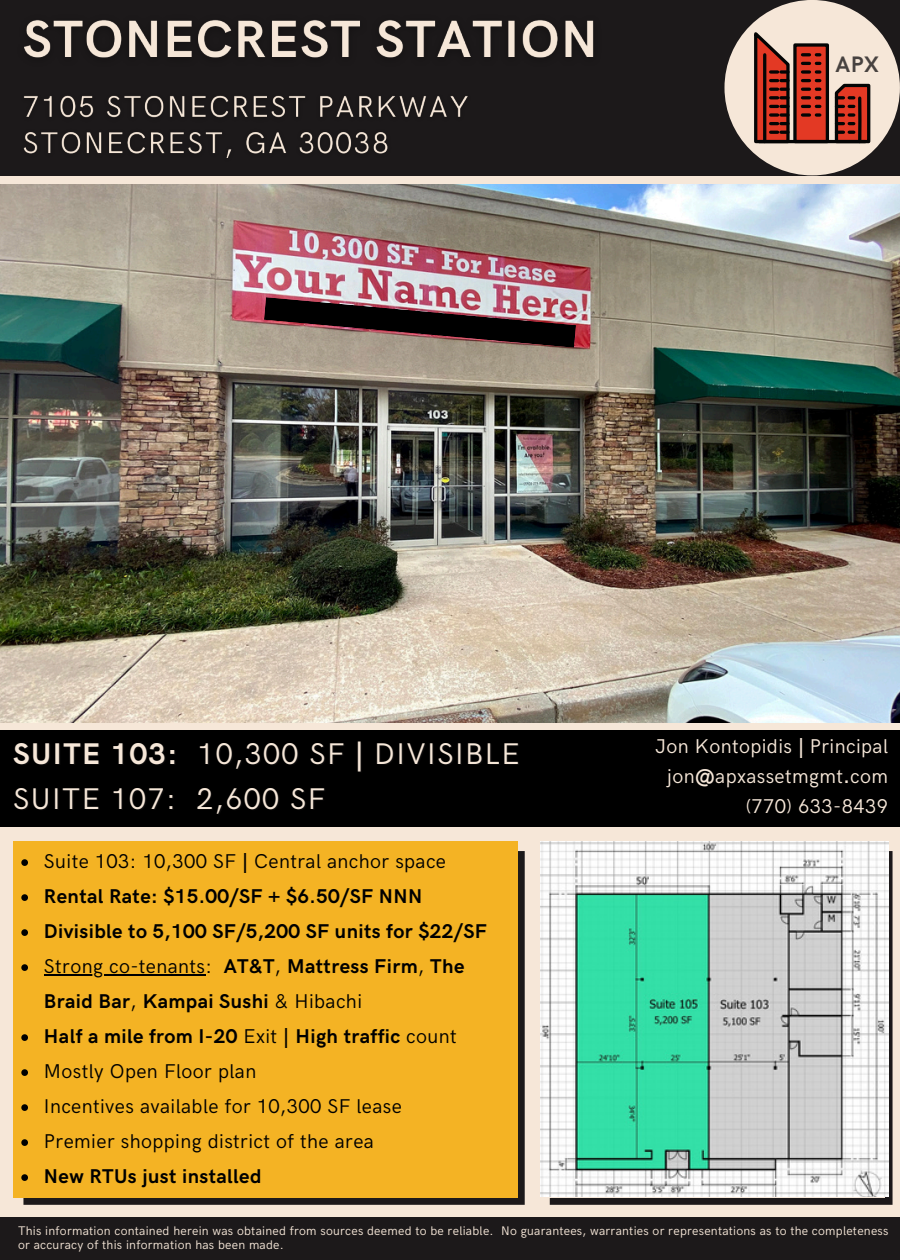
<style>
.page{position:relative;width:900px;height:1260px;background:#f6e7d8}
.page>*{position:absolute;margin:0;border:0;box-sizing:border-box;transform-origin:0 0}
.t1{font:30px "HK Grotesk";letter-spacing:.05em;color:#f6e7d8}
.t2{font:700 30px "HK Grotesk";letter-spacing:.05em;color:#f6e7d8}
.t3{font:700 22.5px "HK Grotesk";color:#1c191a}
.t4{font:20px/35px "HK Grotesk";letter-spacing:.02em;color:#000}
.t5{font:700 20px/35px "HK Grotesk";letter-spacing:.02em;color:#000}
.t6{font:20px/30px "HK Grotesk";letter-spacing:.02em;color:#f6e7d8;text-align:right}
.t7{font:12.5px/14.5px "HK Grotesk";letter-spacing:.02em;color:#f6e7d8}
.s1{font-weight:700}
.s2{font-weight:400}
</style>
<div class="page">
<img style="left:0;top:185px;width:900px;height:538px">
<svg style="left:21px;top:848px;width:504px;height:357px;background:#3d3221"></svg>
<div style="left:13px;top:841px;width:504px;height:356px;background:#f4b324"></div>
<div style="left:0;top:1218px;width:900px;height:42px;background:#1c191a"></div>
<div style="left:0;top:730px;width:900px;height:97px;background:#000"></div>
<div style="left:0;top:0;width:900px;height:175px;background:#1c191a"></div>
<div style="left:725px;top:0;width:175px;height:175px;background:#f6e7d8;border-radius:50%"></div>
<div style="left:795px;top:45px;width:32px;height:97px;background:#e33924"></div>
<div style="left:793px;top:43px;width:36px;height:100px;border:3px solid #040505"></div>
<svg style="left:803px;top:53px;width:6px;height:3px"></svg>
<svg style="left:803px;top:62px;width:6px;height:20px"></svg>
<svg style="left:803px;top:88px;width:6px;height:11px"></svg>
<svg style="left:803px;top:105px;width:6px;height:12px"></svg>
<svg style="left:816px;top:53px;width:4px;height:3px"></svg>
<svg style="left:816px;top:62px;width:4px;height:20px"></svg>
<svg style="left:816px;top:88px;width:4px;height:11px"></svg>
<svg style="left:816px;top:105px;width:4px;height:12px"></svg>
<svg style="left:754px;top:32px;width:37px;height:112px"></svg>
<svg style="left:833px;top:83px;width:38px;height:61px;background:#90372b"></svg>
<hr style="left:759px;top:140px;width:106px;height:3px;background:#040505">
<svg style="left:549px;top:851px;width:344px;height:354px;background:#484342"></svg>
<img style="left:540px;top:842px;width:349px;height:354px">
<img style="left:264px;top:297px;width:312px;height:51px">
<img style="left:24px;top:20px;width:570px;height:38px">
<img style="left:23px;top:95px;width:445px;height:63px">
<svg style="left:21px;top:859px;width:7px;height:7px"></svg>
<svg style="left:21px;top:894px;width:7px;height:7px"></svg>
<svg style="left:21px;top:929px;width:7px;height:7px"></svg>
<svg style="left:21px;top:964px;width:7px;height:7px"></svg>
<hr style="left:44px;top:974px;width:161px;height:2px;background:#000">
<svg style="left:21px;top:1034px;width:7px;height:7px"></svg>
<svg style="left:21px;top:1069px;width:7px;height:7px"></svg>
<svg style="left:21px;top:1104px;width:7px;height:7px"></svg>
<svg style="left:21px;top:1139px;width:7px;height:7px"></svg>
<svg style="left:21px;top:1174px;width:7px;height:7px"></svg>
<h2 class="t3" style="left:836px;top:52px;width:45px">APX</h2>
<p class="t2" style="left:13px;top:737px;width:166px">SUITE 103:</p>
<h2 class="t1" style="left:197px;top:737px;width:324px">10,300 SF <span class="s1">|</span> DIVISIBLE</h2>
<p class="t1" style="left:13px;top:782px;width:164px">SUITE 107:</p>
<p class="t1" style="left:196px;top:782px;width:130px">2,600 SF</p>
<p class="t4" style="left:44px;top:844px;width:404px">Suite 103: 10,300 SF <span class="s1">|</span> Central anchor space</p>
<p class="t5" style="left:44px;top:879px;width:380px">Rental Rate: $15.00/SF + $6.50/SF NNN</p>
<p class="t5" style="left:44px;top:914px;width:444px">Divisible to 5,100 SF/5,200 SF units for $22/SF</p>
<p class="t5" style="left:44px;top:949px;width:422px"><span class="s2">Strong co-tenants:</span> AT&amp;T<span class="s2">,</span> Mattress Firm<span class="s2">,</span> The<br>Braid Bar<span class="s2">,</span> Kampai Sushi <span class="s2">&amp; Hibachi</span></p>
<p class="t4" style="left:44px;top:1019px;width:414px"><span class="s1">Half a mile from I-20</span> Exit <span class="s1">| High traffic</span> count Mostly Open Floor plan<br>Incentives available for 10,300 SF lease Premier shopping district of the area</p>
<h3 class="t5" style="left:44px;top:1159px;width:219px">New RTUs just installed</h3>
<h3 class="t6" style="left:655px;top:732px;width:234px">Jon Kontopidis <span class="s1">|</span> Principal jon<span class="s1">@</span>apxassetmgmt<span class="s1">.</span>com (770) 633-8439</h3>
<p class="t7" style="left:18px;top:1224px;width:872px">This information contained herein was obtained from sources deemed to be reliable. No guarantees, warranties or representations as to the completeness or accuracy of this information has been made.</p>
</div>
